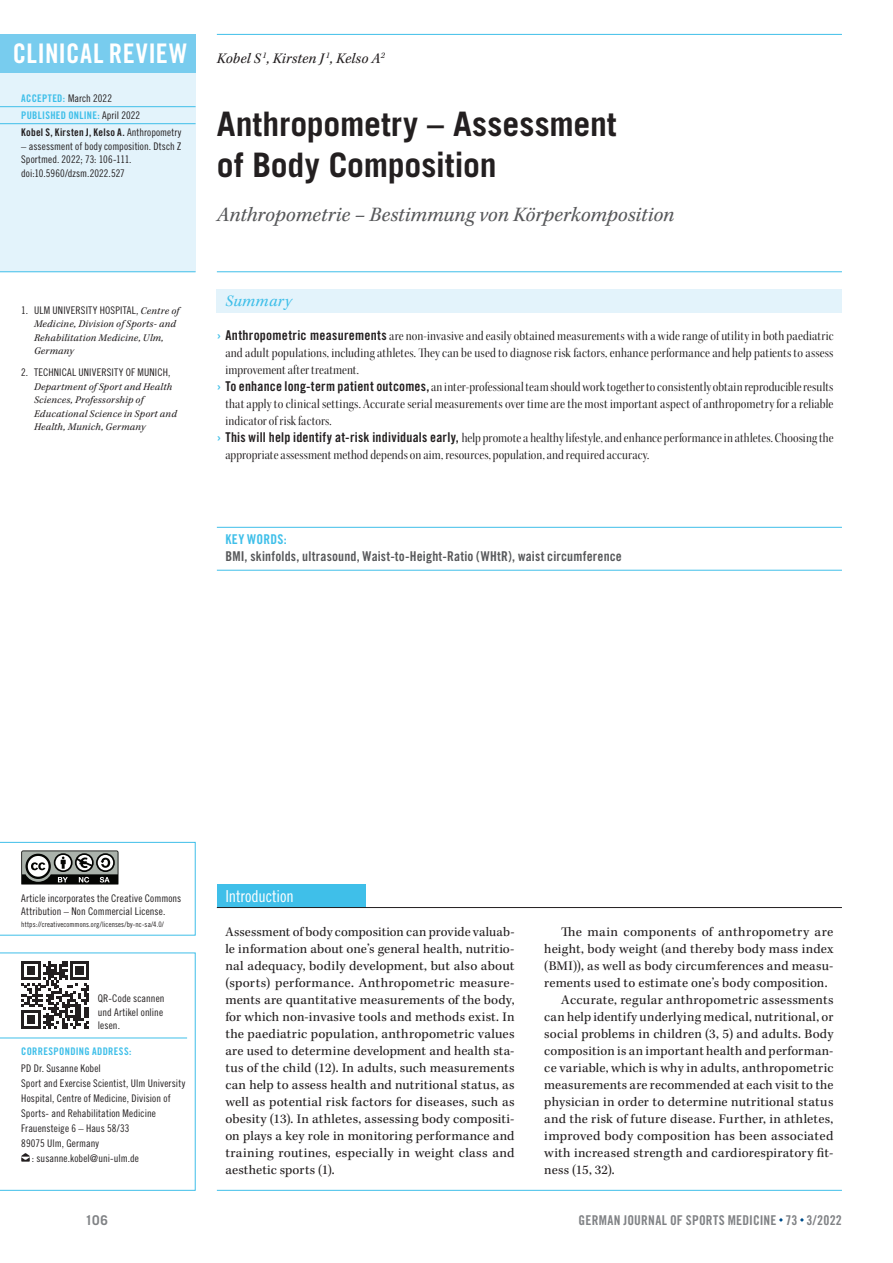
<style>
.page{position:relative;width:893px;height:1263px;background:#fff}
.page>*{position:absolute;margin:0;border:0;box-sizing:border-box;transform-origin:0 0}
.t1{font:700 33.75px/40.5px "Trade Gothic LT Std";letter-spacing:-.005em;color:#231f20}
.t2{font:27px "Trade Gothic LT Std Bd Cn 20";color:#fff}
.t3{font:italic 21px "Kepler Std";color:#57585a}
.t4{font:16.5px "Trade Gothic LT Std Cn 18";letter-spacing:-.01em;color:#fff}
.t5{font:italic 16.5px "Kepler Std";letter-spacing:.02em;color:#3fbfe9}
.t6{font:italic 15px "Kepler Std";letter-spacing:.01em;color:#231f20}
.t7{font:13.5px/17px "Kepler Std";letter-spacing:.015em;color:#231f20;text-align:justify}
.t8{font:13.5px "Kepler Std Scn Disp";letter-spacing:.01em;color:#231f20}
.t9{font:13.5px "Trade Gothic LT Std Bd Cn 20";letter-spacing:.015em;color:#57585a}
.t10{font:13.5px "Trade Gothic LT Std Bd Cn 20";letter-spacing:.02em;color:#808285}
.t11{font:13.5px "Trade Gothic LT Std Bd Cn 20";letter-spacing:.02em;color:#3fbfe9}
.t12{font:700 13.5px "Trade Gothic LT Std";color:#808285}
.t13{font:10.5px/13.5px "Trade Gothic LT Std Cn 18";letter-spacing:.01em;color:#231f20}
.t14{font:italic 10.5px/13.5px "Kepler Std";letter-spacing:.02em;color:#231f20}
.t15{font:10.5px/17px "Trade Gothic LT Std Bd Cn 20";letter-spacing:.03em;color:#3fbfe9}
.t16{font:10.5px "Trade Gothic LT Std Bd Cn 20";letter-spacing:.025em;color:#231f20}
.t17{font:7.5px "Trade Gothic LT Std Cn 18";letter-spacing:.015em;color:#231f20}
.s1{font-family:"Trade Gothic LT Std Cn 18";color:#231f20}
.s2{font-family:"Trade Gothic LT Std Cn 18"}
.s3{font-family:"Kepler Std";font-style:italic}
.s4{font-family:"Trade Gothic LT Std Bd Cn 20";color:#3fbfe9}
.s5{font-family:"Trade Gothic LT Std Bd Cn 20"}
</style>
<div class="page">
<div style="left:217px;top:289px;width:625px;height:24px;background:#e3f3fb"></div>
<div style="left:0;top:72px;width:196px;height:200px;background:#e3f3fb"></div>
<hr style="left:0;top:271px;width:196px;height:1px;background:#3fbfe9">
<hr style="left:0;top:106px;width:196px;height:1px;background:#3fbfe9">
<hr style="left:0;top:123px;width:196px;height:1px;background:#3fbfe9">
<hr style="left:217px;top:271px;width:625px;height:1px;background:#3fbfe9">
<hr style="left:217px;top:34px;width:625px;height:1px;background:#3fbfe9">
<hr style="left:217px;top:1190px;width:625px;height:1px;background:#3fbfe9">
<svg style="left:0;top:952px;width:196px;height:239px"></svg>
<div style="left:0;top:34px;width:196px;height:38px;background:#78ccee"></div>
<div style="left:217px;top:884px;width:149px;height:24px;background:#3fbfe9"></div>
<hr style="left:217px;top:907px;width:625px;height:1px;background:#231f20">
<svg style="left:21px;top:1153px;width:9px;height:8px"></svg>
<hr style="left:217px;top:527px;width:625px;height:1px;background:#3fbfe9">
<hr style="left:217px;top:570px;width:625px;height:1px;background:#3fbfe9">
<svg style="left:21px;top:961px;width:68px;height:68px"></svg>
<svg style="left:0;top:842px;width:196px;height:93px"></svg>
<h2 class="t2" style="left:13px;top:37px;width:26px">Clinical</h2>
<h2 class="t2" style="left:109px;top:37px;width:28px">Review</h2>
<p class="t15" style="left:21px;top:90px;width:121px">ACCEPTED: <span class="s1">March 2022<br></span>PUBLISHED ONLINE: <span class="s1">April 2022</span></p>
<p class="t16" style="left:21px;top:126px;width:162px">Kobel S, Kirsten J, Kelso A. <span class="s2">Anthropometry</span></p>
<p class="t13" style="left:21px;top:139px;width:162px">– assessment of body composition. Dtsch Z<br>Sportmed. 2022; 73: 106-111. doi:10.5960/dzsm.2022.527</p>
<p class="t13" style="left:21px;top:303px;width:159px">1. ULM UNIVERSITY HOSPITAL, <span class="s3">Centre of</span></p>
<p class="t14" style="left:34px;top:318px;width:143px">Medicine, Division of Sports- and<br>Rehabilitation Medicine, Ulm,<br>Germany</p>
<p class="t13" style="left:21px;top:366px;width:151px">2. TECHNICAL UNIVERSITY OF MUNICH,</p>
<p class="t14" style="left:34px;top:380px;width:144px">Department of Sport and Health<br>Sciences, Professorship of<br>Educational Science in Sport and<br>Health, Munich, Germany</p>
<p class="t6" style="left:217px;top:50px;width:170px">Kobel S <sup>1</sup>, Kirsten J <sup>1</sup>, Kelso A<sup>2</sup></p>
<h1 class="t1" style="left:217px;top:103px;width:401px">Anthropometry – Assessment of Body Composition</h1>
<h3 class="t3" style="left:217px;top:203px;width:459px">Anthropometrie – Bestimmung von Körperkomposition</h3>
<p class="t5" style="left:225px;top:292px;width:68px">Summary</p>
<p class="t8" style="left:217px;top:329px;width:618px"><span class="s4">›</span> <span class="s5">Anthropometric measurements</span> are non-invasive and easily obtained measurements with a wide range of utility in both paediatric</p>
<p class="t8" style="left:225px;top:346px;width:610px">and adult populations, including athletes. They can be used to diagnose risk factors, enhance performance and help patients to assess</p>
<p class="t8" style="left:225px;top:363px;width:135px">improvement after treatment.</p>
<p class="t8" style="left:217px;top:380px;width:618px"><span class="s4">›</span> <span class="s5">To enhance long-term patient outcomes,</span> an inter-professional team should work together to consistently obtain reproducible results</p>
<p class="t8" style="left:225px;top:397px;width:609px">that apply to clinical settings. Accurate serial measurements over time are the most important aspect of anthropometry for a reliable</p>
<p class="t8" style="left:225px;top:414px;width:108px">indicator of risk factors.</p>
<p class="t8" style="left:217px;top:431px;width:618px"><span class="s4">›</span> <span class="s5">This will help identify at-risk individuals early,</span> help promote a healthy lifestyle, and enhance performance in athletes. Choosing the</p>
<p class="t8" style="left:225px;top:448px;width:425px">appropriate assessment method depends on aim, resources, population, and required accuracy.</p>
<p class="t11" style="left:225px;top:531px;width:63px">KEY WORDS:</p>
<p class="t9" style="left:225px;top:548px;width:398px">BMI, skinfolds, ultrasound, Waist-to-Height-Ratio (WHtR), waist circumference</p>
<p class="t13" style="left:21px;top:891px;width:162px">Article incorporates the Creative Commons<br>Attribution – Non Commercial License.</p>
<p class="t17" style="left:21px;top:920px;width:144px">https://creativecommons.org/licenses/by-nc-sa/4.0/</p>
<p class="t13" style="left:98px;top:991px;width:68px">QR-Code scannen und Artikel online lesen.</p>
<p class="t15" style="left:21px;top:1042px;width:112px">CORRESPONDING ADDRESS:</p>
<p class="t13" style="left:21px;top:1061px;width:81px">PD Dr. Susanne Kobel</p>
<p class="t13" style="left:21px;top:1076px;width:165px">Sport and Exercise Scientist, Ulm University</p>
<p class="t13" style="left:21px;top:1091px;width:151px">Hospital, Centre of Medicine, Division of</p>
<p class="t13" style="left:21px;top:1106px;width:136px">Sports- and Rehabilitation Medicine</p>
<p class="t13" style="left:21px;top:1121px;width:110px">Frauensteige 6 – Haus 58/33</p>
<p class="t13" style="left:21px;top:1136px;width:79px">89075 Ulm, Germany</p>
<p class="t13" style="left:32px;top:1151px;width:108px">: susanne.kobel@uni-ulm.de</p>
<p class="t4" style="left:225px;top:886px;width:70px">Introduction</p>
<p class="t7" style="left:225px;top:923px;width:291px">Assessment of body composition can provide valuab&shy;le information about one’s general health, nutritio&shy;nal adequacy, bodily development, but also about (sports) performance. Anthropometric measure&shy;ments are quantitative measurements of the body, for which non-invasive tools and methods exist. In the paediatric population, anthropometric values are used to determine development and health sta&shy;tus of the child (12). In adults, such measurements can help to assess health and nutritional status, as well as potential risk factors for diseases, such as obesity (13). In athletes, assessing body compositi&shy;on plays a key role in monitoring performance and training routines, especially in weight class and aesthetic sports (1).</p>
<p class="t7" style="left:561px;top:923px;width:274px">The main components of anthropometry are</p>
<p class="t7" style="left:544px;top:940px;width:291px">height, body weight (and thereby body mass index</p>
<p class="t7" style="left:544px;top:957px;width:291px">(BMI)), as well as body circumferences and measu-</p>
<p class="t7" style="left:544px;top:974px;width:285px">rements used to estimate one’s body composition.</p>
<p class="t7" style="left:561px;top:991px;width:274px">Accurate, regular anthropometric assessments</p>
<p class="t7" style="left:544px;top:1008px;width:291px">can help identify underlying medical, nutritional, or</p>
<p class="t7" style="left:544px;top:1025px;width:291px">social problems in children (3, 5) and adults. Body</p>
<p class="t7" style="left:544px;top:1042px;width:291px">composition is an important health and performan-</p>
<p class="t7" style="left:544px;top:1059px;width:291px">ce variable, which is why in adults, anthropometric</p>
<p class="t7" style="left:544px;top:1076px;width:291px">measurements are recommended at each visit to the</p>
<p class="t7" style="left:544px;top:1093px;width:291px">physician in order to determine nutritional status</p>
<p class="t7" style="left:544px;top:1110px;width:291px">and the risk of future disease. Further, in athletes,</p>
<p class="t7" style="left:544px;top:1127px;width:291px">improved body composition has been associated</p>
<p class="t7" style="left:544px;top:1144px;width:291px">with increased strength and cardiorespiratory fit-</p>
<p class="t7" style="left:544px;top:1161px;width:72px">ness (15, 32).</p>
<p class="t12" style="left:85px;top:1211px;width:24px">106</p>
<p class="t10" style="left:579px;top:1212px;width:265px">GERMAN JOURNAL OF SPORTS MEDICINE 73 3/2022</p>
</div>
